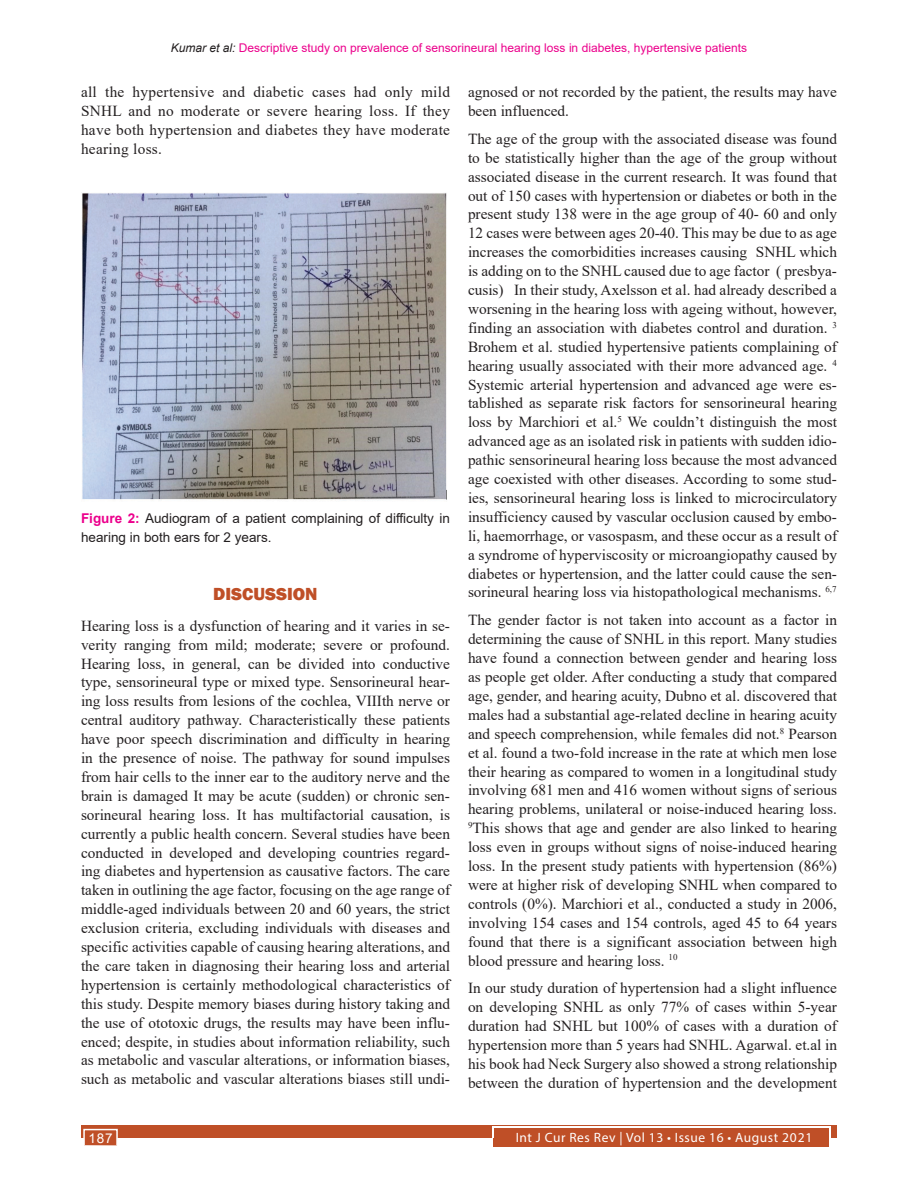
<style>
.page{position:relative;width:918px;height:1188px;background:#fff}
.page>*{position:absolute;margin:0;border:0;box-sizing:border-box;transform-origin:0 0}
.Head_1_copy_2{font:800 18px "Franklin Gothic";color:#bf4f27}
.Text_copy{font:15.3px/18.9px "Times New Roman";color:#231f20;text-align:justify}
.Figure_caption{font:13.5px/18.9px "Arial";color:#231f20}
.t1{font:13.5px "Myriad Pro";letter-spacing:.04em;color:#fff}
.t2{font:13.5px "Arial";color:#fff}
.t3{font:12px "Arial";color:#ec008c}
.s1{font-style:italic;color:#231f20}
.s2{font-weight:700;color:#ec008c}
</style>
<div class="page">
<div style="left:81px;top:1125px;width:756px;height:13px;background:#bf4f27"></div>
<div style="left:494px;top:1128px;width:335px;height:19px;background:#bf4f27"></div>
<hr style="left:492px;top:1127px;width:338px;height:1px;background:#fff">
<svg style="left:492px;top:1128px;width:2px;height:10px"></svg>
<svg style="left:829px;top:1127px;width:2px;height:11px"></svg>
<div style="left:83px;top:1129px;width:35px;height:17px;background:#bf4f27;border:2px solid #fff"></div>
<img style="left:82px;top:193px;width:365px;height:307px">
<p class="t3" style="left:171px;top:39px;width:578px"><span class="s1">Kumar et al:</span> Descriptive study on prevalence of sensorineural hearing loss in diabetes, hypertensive patients</p>
<p class="Text_copy" style="left:81px;top:82px;width:371px">all the hypertensive and diabetic cases had only mild SNHL and no moderate or severe hearing loss. If they have both hypertension and diabetes they have moderate hearing loss.</p>
<p class="Text_copy" style="left:468px;top:82px;width:371px">agnosed or not recorded by the patient, the results may have been influenced.</p>
<p class="Text_copy" style="left:468px;top:129px;width:371px">The age of the group with the associated disease was found to be statistically higher than the age of the group without associated disease in the current research. It was found that out of 150 cases with hypertension or diabetes or both in the present study 138 were in the age group of 40- 60 and only 12 cases were between ages 20-40. This may be due to as age increases the comorbidities increases causing SNHL which is adding on to the SNHL caused due to age factor ( presbya&shy;cusis) In their study, Axelsson et al. had already described a worsening in the hearing loss with ageing without, however, finding an association with diabetes control and duration. <sup>3<br></sup>Brohem et al. studied hypertensive patients complaining of hearing usually associated with their more advanced age. <sup>4<br></sup>Systemic arterial hypertension and advanced age were es&shy;tablished as separate risk factors for sensorineural hearing loss by Marchiori et al.<sup>5</sup> We couldn’t distinguish the most advanced age as an isolated risk in patients with sudden idio&shy;pathic sensorineural hearing loss because the most advanced age coexisted with other diseases. According to some stud&shy;ies, sensorineural hearing loss is linked to microcirculatory insufficiency caused by vascular occlusion caused by embo&shy;li, haemorrhage, or vasospasm, and these occur as a result of a syndrome of hyperviscosity or microangiopathy caused by diabetes or hypertension, and the latter could cause the sen&shy;sorineural hearing loss via histopathological mechanisms. <sup>6,7</sup></p>
<p class="Text_copy" style="left:468px;top:610px;width:371px">The gender factor is not taken into account as a factor in determining the cause of SNHL in this report. Many studies have found a connection between gender and hearing loss as people get older. After conducting a study that compared age, gender, and hearing acuity, Dubno et al. discovered that males had a substantial age-related decline in hearing acuity and speech comprehension, while females did not.<sup>8</sup> Pearson et al. found a two-fold increase in the rate at which men lose their hearing as compared to women in a longitudinal study involving 681 men and 416 women without signs of serious hearing problems, unilateral or noise-induced hearing loss.<br><sup>9</sup>This shows that age and gender are also linked to hearing loss even in groups without signs of noise-induced hearing loss. In the present study patients with hypertension (86%) were at higher risk of developing SNHL when compared to controls (0%). Marchiori et al., conducted a study in 2006, involving 154 cases and 154 controls, aged 45 to 64 years found that there is a significant association between high blood pressure and hearing loss. <sup>10</sup></p>
<p class="Text_copy" style="left:468px;top:978px;width:371px">In our study duration of hypertension had a slight influence on developing SNHL as only 77% of cases within 5-year duration had SNHL but 100% of cases with a duration of hypertension more than 5 years had SNHL. Agarwal. et.al in his book had Neck Surgery also showed a strong relationship between the duration of hypertension and the development</p>
<p class="Figure_caption" style="left:81px;top:509px;width:370px"><span class="s2">Figure 2:</span> Audiogram of a patient complaining of difficulty in hearing in both ears for 2 years.</p>
<p class="Head_1_copy_2" style="left:213px;top:582px;width:106px">DISCUSSION</p>
<p class="Text_copy" style="left:81px;top:616px;width:371px">Hearing loss is a dysfunction of hearing and it varies in se&shy;verity ranging from mild; moderate; severe or profound.<br>Hearing loss, in general, can be divided into conductive type, sensorineural type or mixed type. Sensorineural hear&shy;ing loss results from lesions of the cochlea, VIIIth nerve or central auditory pathway. Characteristically these patients have poor speech discrimination and difficulty in hearing in the presence of noise. The pathway for sound impulses from hair cells to the inner ear to the auditory nerve and the brain is damaged It may be acute (sudden) or chronic sen&shy;sorineural hearing loss. It has multifactorial causation, is currently a public health concern. Several studies have been conducted in developed and developing countries regard&shy;ing diabetes and hypertension as causative factors. The care taken in outlining the age factor, focusing on the age range of middle-aged individuals between 20 and 60 years, the strict exclusion criteria, excluding individuals with diseases and specific activities capable of causing hearing alterations, and the care taken in diagnosing their hearing loss and arterial hypertension is certainly methodological characteristics of this study. Despite memory biases during history taking and the use of ototoxic drugs, the results may have been influ&shy;enced; despite, in studies about information reliability, such as metabolic and vascular alterations, or information biases, such as metabolic and vascular alterations biases still undi-</p>
<p class="t2" style="left:88px;top:1129px;width:26px">187</p>
<p class="t1" style="left:516px;top:1129px;width:298px">Int J Cur Res Rev | Vol 13 • Issue 16 • August 2021</p>
</div>
